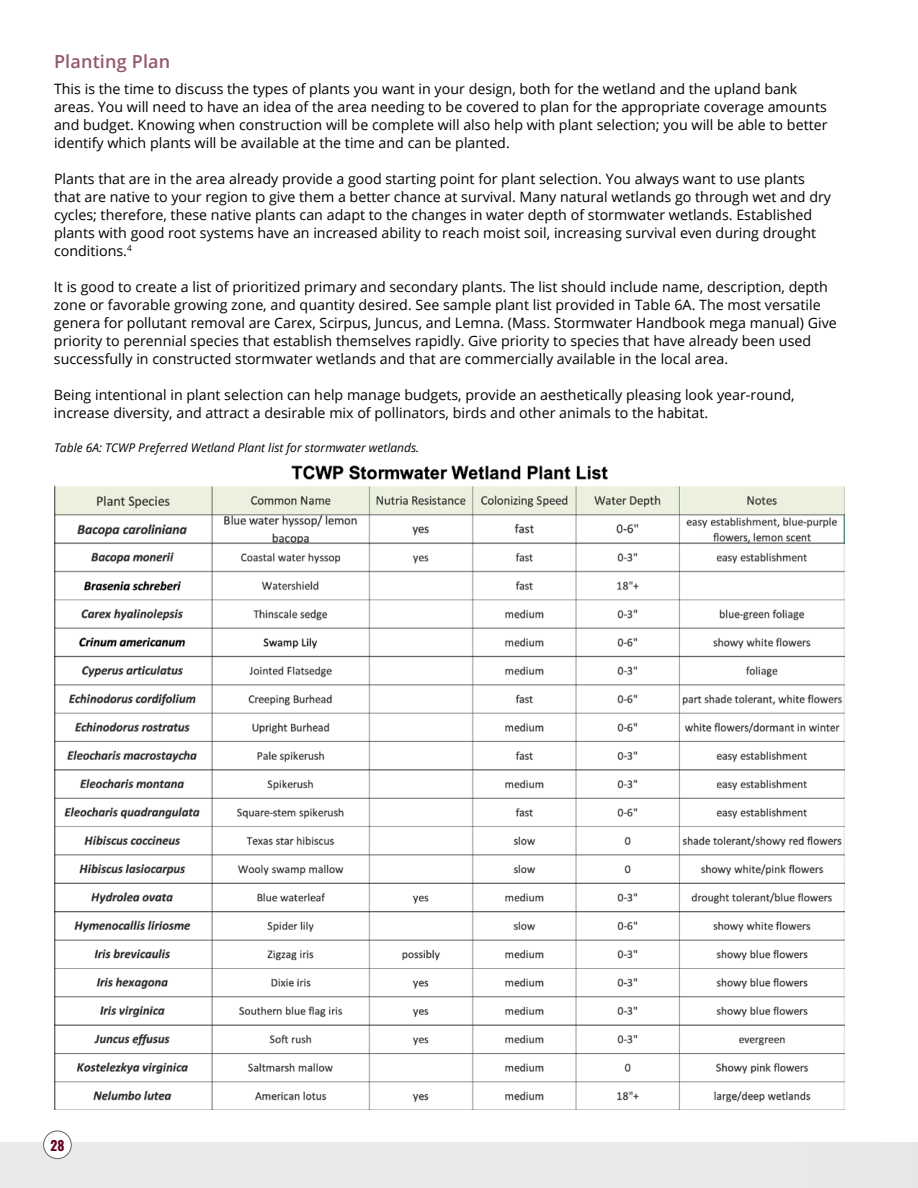
<style>
.page{position:relative;width:918px;height:1188px;background:#fff}
.page>*{position:absolute;margin:0;border:0;box-sizing:border-box;transform-origin:0 0}
.t1{font:600 18px "Open Sans";letter-spacing:.01em;color:#94576f}
.t2{font:14.25px/18px "Open Sans";color:#000}
.t3{font:700 13.5px "Oswald";color:#5d0025}
.t4{font:italic 12px "Open Sans";color:#000}
</style>
<div class="page">
<div style="left:0;top:1142px;width:918px;height:46px;background:#eaeaea"></div>
<div style="left:44px;top:1131px;width:27px;height:28px;background:#fff;border-radius:50%"></div>
<div style="left:43px;top:1131px;width:29px;height:28px;border:1px solid #636363;border-radius:50%"></div>
<img style="left:54px;top:465px;width:790px;height:645px">
<p class="t1" style="left:54px;top:49px;width:118px">Planting Plan</p>
<p class="t2" style="left:54px;top:79px;width:775px">This is the time to discuss the types of plants you want in your design, both for the wetland and the upland bank areas. You will need to have an idea of the area needing to be covered to plan for the appropriate coverage amounts and budget. Knowing when construction will be complete will also help with plant selection; you will be able to better identify which plants will be available at the time and can be planted.</p>
<p class="t2" style="left:54px;top:169px;width:779px">Plants that are in the area already provide a good starting point for plant selection. You always want to use plants that are native to your region to give them a better chance at survival. Many natural wetlands go through wet and dry cycles; therefore, these native plants can adapt to the changes in water depth of stormwater wetlands. Established plants with good root systems have an increased ability to reach moist soil, increasing survival even during drought conditions.<sup>4</sup></p>
<p class="t2" style="left:54px;top:277px;width:784px">It is good to create a list of prioritized primary and secondary plants. The list should include name, description, depth zone or favorable growing zone, and quantity desired. See sample plant list provided in Table 6A. The most versatile genera for pollutant removal are Carex, Scirpus, Juncus, and Lemna. (Mass. Stormwater Handbook mega manual) Give priority to perennial species that establish themselves rapidly. Give priority to species that have already been used successfully in constructed stormwater wetlands and that are commercially available in the local area.</p>
<p class="t2" style="left:54px;top:385px;width:742px">Being intentional in plant selection can help manage budgets, provide an aesthetically pleasing look year-round, increase diversity, and attract a desirable mix of pollinators, birds and other animals to the habitat.</p>
<p class="t4" style="left:54px;top:439px;width:367px">Table 6A: TCWP Preferred Wetland Plant list for stormwater wetlands.</p>
<p class="t3" style="left:50px;top:1138px;width:15px">28</p>
</div>
